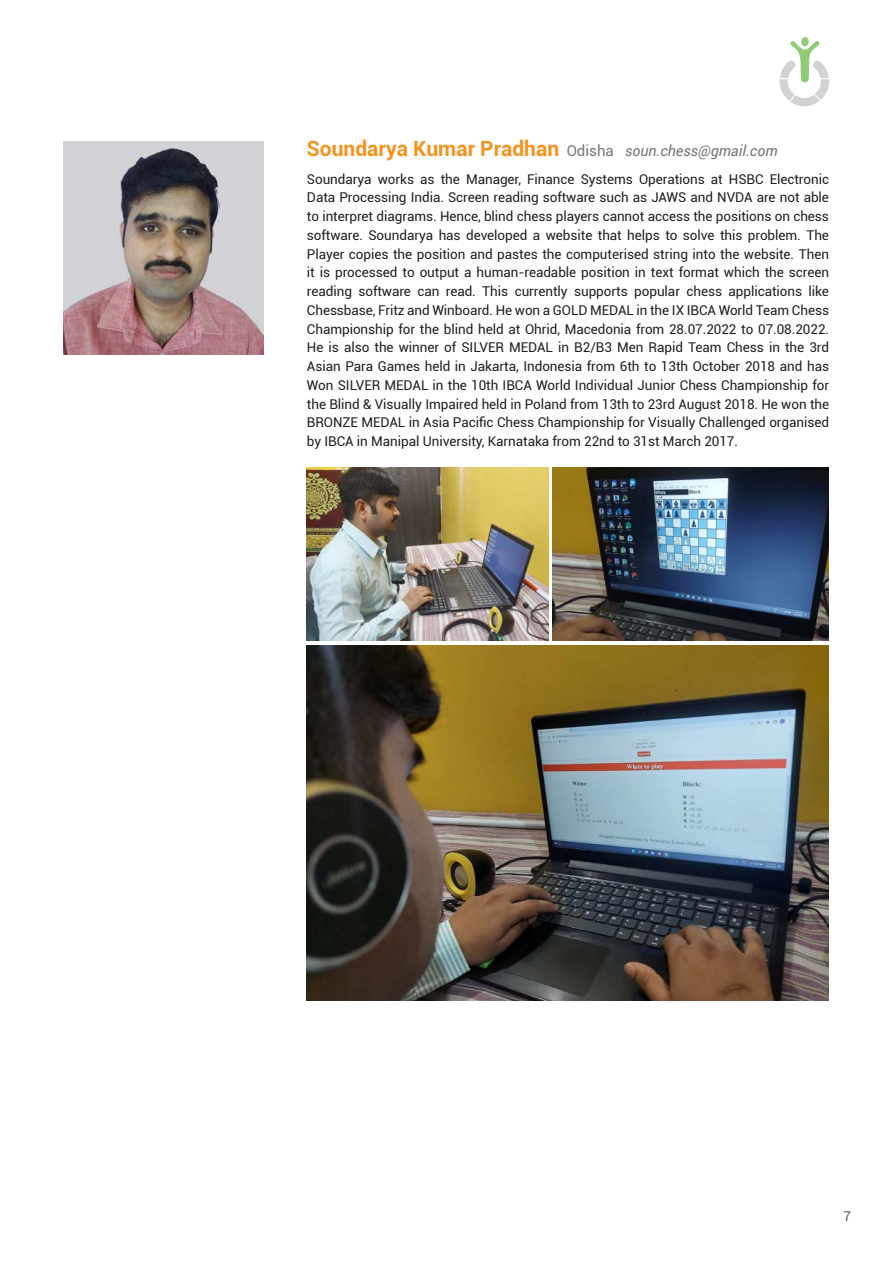
<style>
.page{position:relative;width:893px;height:1263px;background:#fff}
.page>*{position:absolute;margin:0;border:0;box-sizing:border-box;transform-origin:0 0}
.t1{font:700 21px "Roboto";color:#f7931d}
.t2{font:13.5px/18.8px "Roboto";letter-spacing:-.005em;color:#231f20;text-align:justify}
.t3{font:13.5px "Roboto";color:#57585a}
.s1{font-weight:400;font-size:15px;color:#777876}
.s2{font-weight:400;font-style:italic;font-size:15px;color:#777876}
</style>
<div class="page">
<svg style="left:779px;top:37px;width:50px;height:69px"></svg>
<img style="left:307px;top:467px;width:241px;height:174px">
<img style="left:552px;top:467px;width:276px;height:174px">
<img style="left:307px;top:645px;width:521px;height:355px">
<img style="left:64px;top:142px;width:200px;height:213px">
<h1 class="t1" style="left:307px;top:134px;width:472px">Soundarya Kumar Pradhan <span class="s1">Odisha</span> <span class="s2">soun.chess@gmail.com</span></h1>
<p class="t2" style="left:307px;top:169px;width:524px">Soundarya works as the Manager, Finance Systems Operations at HSBC Electronic Data Processing India. Screen reading software such as JAWS and NVDA are not able to interpret diagrams. Hence, blind chess players cannot access the positions on chess software. Soundarya has developed a website that helps to solve this problem. The Player copies the position and pastes the computerised string into the website. Then it is processed to output a human-readable position in text format which the screen reading software can read. This currently supports popular chess applications like Chessbase, Fritz and Winboard. He won a GOLD MEDAL in the IX IBCA World Team Chess Championship for the blind held at Ohrid, Macedonia from 28.07.2022 to 07.08.2022.<br>He is also the winner of SILVER MEDAL in B2/B3 Men Rapid Team Chess in the 3rd Asian Para Games held in Jakarta, Indonesia from 6th to 13th October 2018 and has Won SILVER MEDAL in the 10th IBCA World Individual Junior Chess Championship for the Blind &amp; Visually Impaired held in Poland from 13th to 23rd August 2018. He won the BRONZE MEDAL in Asia Pacific Chess Championship for Visually Challenged organised by IBCA in Manipal University, Karnataka from 22nd to 31st March 2017.</p>
<p class="t3" style="left:843px;top:1207px;width:9px">7</p>
</div>
